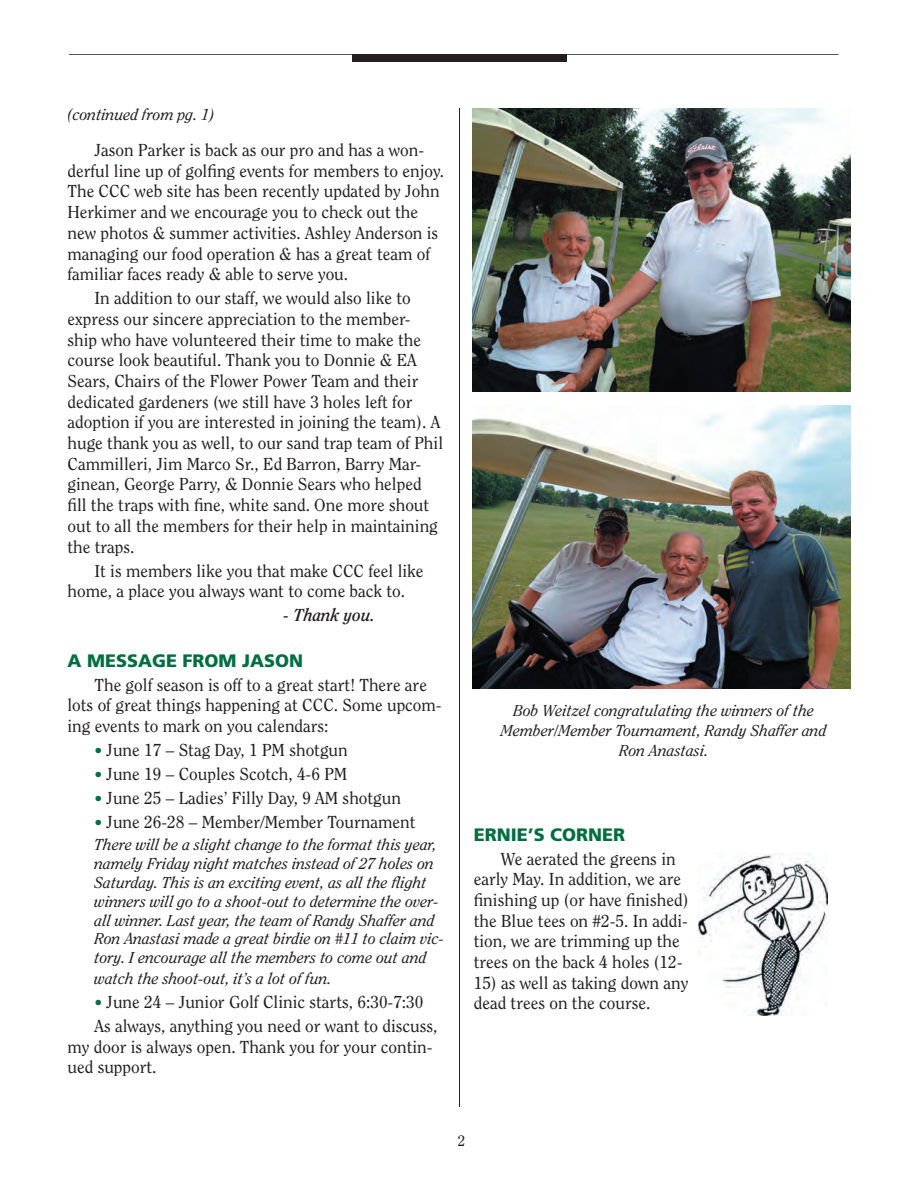
<style>
.page{position:relative;width:918px;height:1188px;background:#fff}
.page>*{position:absolute;margin:0;border:0;box-sizing:border-box;transform-origin:0 0}
.t1{font:900 18px "Frutiger";color:#006e40}
.t2{font:17.25px/20.7px "Clearface";color:#231f20}
.t3{font:italic 700 17.25px "Clearface";color:#231f20}
.t4{font:italic 15.75px/18.9px "Clearface";color:#231f20}
.t5{font:15px "Clearface";color:#231f20}
.s1{font-size:15.75px;color:#006e40}
</style>
<div class="page">
<svg style="left:69px;top:54px;width:769px;height:1px"></svg>
<div style="left:352px;top:55px;width:215px;height:7px;background:#231f20"></div>
<hr style="left:459px;top:108px;width:1px;height:999px;background:#231f20">
<img style="left:472px;top:108px;width:378px;height:284px">
<img style="left:472px;top:405px;width:378px;height:284px">
<img style="left:698px;top:853px;width:129px;height:162px">
<p class="t4" style="left:68px;top:105px;width:148px">(continued from pg. 1)</p>
<p class="t2" style="left:68px;top:139px;width:378px;text-indent:27px">Jason Parker is back as our pro and has a won&shy;derful line up of golfing events for members to enjoy.<br>The CCC web site has been recently updated by John Herkimer and we encourage you to check out the new photos &amp; summer activities. Ashley Anderson is managing our food operation &amp; has a great team of familiar faces ready &amp; able to serve you.</p>
<p class="t2" style="left:68px;top:288px;width:377px;text-indent:27px">In addition to our staff, we would also like to express our sincere appreciation to the member&shy;ship who have volunteered their time to make the course look beautiful. Thank you to Donnie &amp; EA Sears, Chairs of the Flower Power Team and their dedicated gardeners (we still have 3 holes left for adoption if you are interested in joining the team). A huge thank you as well, to our sand trap team of Phil Cammilleri, Jim Marco Sr., Ed Barron, Barry Mar&shy;ginean, George Parry, &amp; Donnie Sears who helped fill the traps with fine, white sand. One more shout out to all the members for their help in maintaining the traps.</p>
<p class="t2" style="left:68px;top:560px;width:358px;text-indent:27px">It is members like you that make CCC feel like home, a place you always want to come back to.</p>
<p class="t3" style="left:283px;top:605px;width:93px">- Thank you.</p>
<p class="t1" style="left:68px;top:650px;width:237px">A MESSAGE FROM JASON</p>
<p class="t2" style="left:68px;top:674px;width:376px;text-indent:27px">The golf season is off to a great start! There are lots of great things happening at CCC. Some upcom&shy;ing events to mark on you calendars:</p>
<p class="t2" style="left:94px;top:739px;width:255px"><span class="s1">•</span> June 17 – Stag Day, 1 PM shotgun</p>
<p class="t2" style="left:94px;top:763px;width:254px"><span class="s1">•</span> June 19 – Couples Scotch, 4-6 PM</p>
<p class="t2" style="left:94px;top:787px;width:308px"><span class="s1">•</span> June 25 – Ladies’ Filly Day, 9 AM shotgun</p>
<p class="t2" style="left:94px;top:811px;width:323px"><span class="s1">•</span> June 26-28 – Member/Member Tournament</p>
<p class="t4" style="left:94px;top:835px;width:351px">There will be a slight change to the format this year, namely Friday night matches instead of 27 holes on Saturday. This is an exciting event, as all the flight winners will go to a shoot-out to determine the over&shy;all winner. Last year, the team of Randy Shaffer and Ron Anastasi made a great birdie on #11 to claim vic&shy;tory. I encourage all the members to come out and</p>
<p class="t4" style="left:94px;top:969px;width:238px">watch the shoot-out, it’s a lot of fun.</p>
<p class="t2" style="left:94px;top:990px;width:345px;line-height:24px"><span class="s1">•</span> June 24 – Junior Golf Clinic starts, 6:30-7:30<br>As always, anything you need or want to discuss,</p>
<p class="t2" style="left:68px;top:1036px;width:367px">my door is always open. Thank you for your contin&shy;ued support.</p>
<p class="t4" style="left:501px;top:700px;width:327px;line-height:20.2px;text-align:center">Bob Weitzel congratulating the winners of the<br>Member/Member Tournament, Randy Shaffer and<br>Ron Anastasi.</p>
<p class="t1" style="left:474px;top:823px;width:153px">ERNIE’S CORNER</p>
<p class="t2" style="left:474px;top:848px;width:216px;text-indent:27px">We aerated the greens in early May. In addition, we are finishing up (or have finished) the Blue tees on #2-5. In addi&shy;tion, we are trimming up the trees on the back 4 holes (12-</p>
<p class="t2" style="left:474px;top:972px;width:216px">15) as well as taking down any dead trees on the course.</p>
<p class="t5" style="left:458px;top:1132px;width:9px">2</p>
</div>
